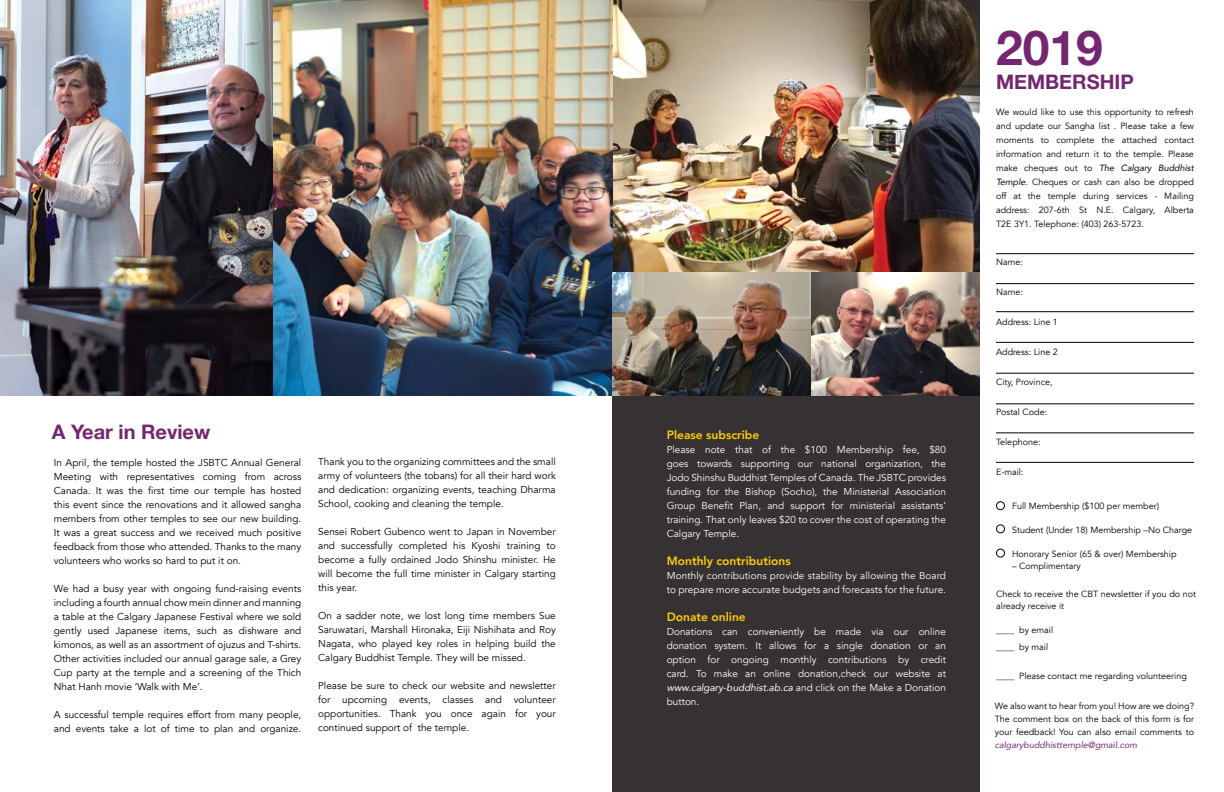
<style>
.page{position:relative;width:1224px;height:792px;background:#fff}
.page>*{position:absolute;margin:0;border:0;box-sizing:border-box;transform-origin:0 0}
.t1{font:700 48px "Helvetica Neue";color:#742671}
.t2{font:700 20px "Helvetica Neue";color:#742671}
.t3{font:800 12px "Avenir";color:#ffcd03}
.t4{font:10px/14px "Avenir";color:#000;text-align:justify}
.t5{font:10px/14px "Avenir";color:#fff;text-align:justify}
.t6{font:9px/14px "Avenir";color:#000;text-align:justify}
.t7{font:italic 9px "Avenir";color:#742671}
.s1{font-style:italic}
</style>
<div class="page">
<div style="left:612px;top:396px;width:368px;height:396px;background:#363233"></div>
<img style="left:0;top:0;width:980px;height:396px">
<hr style="left:996px;top:253px;width:198px;height:1px;background:#000">
<hr style="left:996px;top:283px;width:198px;height:1px;background:#000">
<hr style="left:996px;top:311px;width:198px;height:1px;background:#000">
<hr style="left:996px;top:342px;width:198px;height:1px;background:#000">
<hr style="left:996px;top:373px;width:198px;height:1px;background:#000">
<hr style="left:996px;top:403px;width:198px;height:1px;background:#000">
<hr style="left:996px;top:432px;width:198px;height:1px;background:#000">
<hr style="left:996px;top:462px;width:198px;height:1px;background:#000">
<div style="left:996px;top:501px;width:9px;height:9px;border:1px solid #000;border-radius:50%"></div>
<div style="left:996px;top:525px;width:9px;height:8px;border:1px solid #000;border-radius:50%"></div>
<div style="left:996px;top:549px;width:9px;height:8px;border:1px solid #000;border-radius:50%"></div>
<h2 class="t2" style="left:52px;top:416px;width:160px">A Year in Review</h2>
<p class="t4" style="left:54px;top:456px;width:249px">In April, the temple hosted the JSBTC Annual General Meeting with representatives coming from across Canada. It was the first time our temple has hosted this event since the renovations and it allowed sangha members from other temples to see our new building.<br>It was a great success and we received much positive feedback from those who attended. Thanks to the many volunteers who works so hard to put it on.</p>
<p class="t4" style="left:54px;top:582px;width:249px">We had a busy year with ongoing fund-raising events including a fourth annual chow mein dinner and manning a table at the Calgary Japanese Festival where we sold gently used Japanese items, such as dishware and kimonos, as well as an assortment of ojuzus and T-shirts.<br>Other activities included our annual garage sale, a Grey Cup party at the temple and a screening of the Thich Nhat Hanh movie ‘Walk with Me’.</p>
<p class="t4" style="left:54px;top:708px;width:249px">A successful temple requires effort from many people, and events take a lot of time to plan and organize.</p>
<p class="t4" style="left:318px;top:455px;width:239px">Thank you to the organizing committees and the small army of volunteers (the tobans) for all their hard work and dedication: organizing events, teaching Dharma School, cooking and cleaning the temple.</p>
<p class="t4" style="left:318px;top:525px;width:239px">Sensei Robert Gubenco went to Japan in November and successfully completed his Kyoshi training to become a fully ordained Jodo Shinshu minister. He will become the full time minister in Calgary starting this year.</p>
<p class="t4" style="left:318px;top:609px;width:239px">On a sadder note, we lost long time members Sue Saruwatari, Marshall Hironaka, Eiji Nishihata and Roy Nagata, who played key roles in helping build the Calgary Buddhist Temple. They will be missed.</p>
<p class="t4" style="left:318px;top:679px;width:239px">Please be sure to check our website and newsletter for upcoming events, classes and volunteer opportunities. Thank you once again for your continued support of the temple.</p>
<p class="t3" style="left:667px;top:426px;width:94px">Please subscribe</p>
<p class="t5" style="left:667px;top:443px;width:281px">Please note that of the $100 Membership fee, $80 goes towards supporting our national organization, the Jodo Shinshu Buddhist Temples of Canada. The JSBTC provides funding for the Bishop (Socho), the Ministerial Association Group Benefit Plan, and support for ministerial assistants’ training. That only leaves $20 to cover the cost of operating the Calgary Temple.</p>
<p class="t3" style="left:667px;top:552px;width:126px">Monthly contributions</p>
<p class="t5" style="left:667px;top:569px;width:281px">Monthly contributions provide stability by allowing the Board to prepare more accurate budgets and forecasts for the future.</p>
<p class="t3" style="left:667px;top:608px;width:81px">Donate online</p>
<p class="t5" style="left:667px;top:625px;width:281px">Donations can conveniently be made via our online donation system. It allows for a single donation or an option for ongoing monthly contributions by credit card. To make an online donation,check our website at <span class="s1">www.calgary-buddhist.ab.ca</span> and click on the Make a Donation button.</p>
<h1 class="t1" style="left:996px;top:10px;width:108px">2019</h1>
<h2 class="t2" style="left:996px;top:66px;width:139px">MEMBERSHIP</h2>
<p class="t6" style="left:996px;top:105px;width:200px">We would like to use this opportunity to refresh and update our Sangha list . Please take a few moments to complete the attached contact information and return it to the temple. Please make cheques out to <span class="s1">The Calgary Buddhist Temple</span>. Cheques or cash can also be dropped off at the temple during services - Mailing address: 207-6th St N.E. Calgary, Alberta T2E 3Y1. Telephone: (403) 263-5723.</p>
<p class="t6" style="left:996px;top:255px;width:28px">Name:</p>
<p class="t6" style="left:996px;top:285px;width:28px">Name:</p>
<p class="t6" style="left:996px;top:315px;width:63px">Address: Line 1</p>
<p class="t6" style="left:996px;top:345px;width:63px">Address: Line 2</p>
<p class="t6" style="left:996px;top:375px;width:58px">City, Province,</p>
<p class="t6" style="left:996px;top:405px;width:53px">Postal Code:</p>
<p class="t6" style="left:996px;top:435px;width:46px">Telephone:</p>
<p class="t6" style="left:996px;top:465px;width:29px">E-mail:</p>
<p class="t6" style="left:1012px;top:500px;width:149px">Full Membership ($100 per member)</p>
<p class="t6" style="left:1012px;top:524px;width:182px">Student (Under 18) Membership –No Charge</p>
<p class="t6" style="left:1012px;top:548px;width:166px">Honorary Senior (65 &amp; over) Membership</p>
<p class="t6" style="left:1012px;top:560px;width:70px">– Complimentary</p>
<p class="t6" style="left:996px;top:588px;width:201px;line-height:12px">Check to receive the CBT newsletter if you do not already receive it</p>
<p class="t6" style="left:996px;top:622px;width:59px;line-height:17px">____ by email ____ by mail</p>
<p class="t6" style="left:996px;top:669px;width:192px">____ Please contact me regarding volunteering</p>
<p class="t6" style="left:995px;top:699px;width:201px;line-height:13px">We also want to hear from you! How are we doing?<br>The comment box on the back of this form is for your feedback! You can also email comments to</p>
<p class="t7" style="left:995px;top:739px;width:144px">calgarybuddhisttemple@gmail.com</p>
</div>
